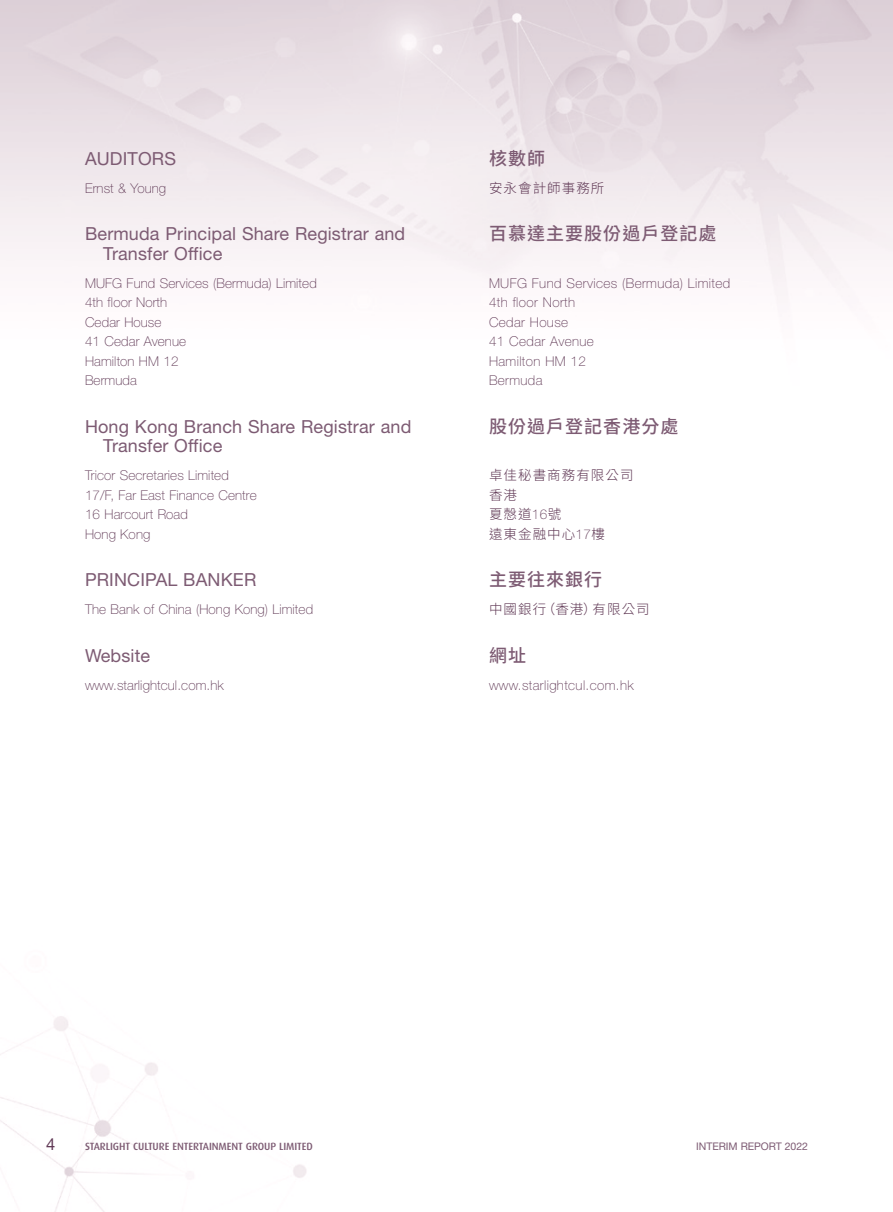
<style>
.page{position:relative;width:893px;height:1212px;background:#fff}
.page>*{position:absolute;margin:0;border:0;box-sizing:border-box;transform-origin:0 0}
.Heading_2{font:18px/19.5px "Helvetica Neue LT Std";letter-spacing:.01em;color:#7d5b73}
.C_Heading_2{font:500 18px "Source Han Sans TC";letter-spacing:.06em;color:#7d5b73}
.t1{font:16.5px "Helvetica Neue LT Std";color:#5e3653}
.Body_Text{font:100 13.5px "Helvetica Neue LT Std";letter-spacing:.01em;color:#5e3653}
.C_Body_Text{font:100 13.5px "Helvetica Neue LT Std";letter-spacing:.03em;color:#5e3653}
.C_Body_Text-2{font:300 13.5px "Source Han Sans TC";letter-spacing:.08em;color:#5e3653}
.t2{font:500 10.5px "Dax";letter-spacing:-.01em;color:#7d5b73}
.t3{font:10.5px "Helvetica Neue LT Std";letter-spacing:-.005em;color:#7d5b73}
.s1{font-family:"Helvetica Neue LT Std";font-weight:100}
</style>
<div class="page">
<p class="Heading_2" style="left:85px;top:148px;width:93px">AUDITORS</p>
<p class="Body_Text" style="left:85px;top:180px;width:83px">Ernst &amp; Young</p>
<p class="Heading_2" style="left:103px;top:224px;width:304px;text-indent:-18px">Bermuda Principal Share Registrar and<br>Transfer Office</p>
<p class="Body_Text" style="left:85px;top:275px;width:233px">MUFG Fund Services (Bermuda) Limited</p>
<p class="Body_Text" style="left:85px;top:295px;width:84px">4th floor North</p>
<p class="Body_Text" style="left:85px;top:314px;width:78px">Cedar House</p>
<p class="Body_Text" style="left:85px;top:334px;width:103px">41 Cedar Avenue</p>
<p class="Body_Text" style="left:85px;top:353px;width:95px">Hamilton HM 12</p>
<p class="Body_Text" style="left:85px;top:373px;width:53px">Bermuda</p>
<p class="Heading_2" style="left:103px;top:416px;width:310px;text-indent:-18px">Hong Kong Branch Share Registrar and<br>Transfer Office</p>
<p class="Body_Text" style="left:85px;top:468px;width:145px">Tricor Secretaries Limited</p>
<p class="Body_Text" style="left:85px;top:487px;width:173px">17/F, Far East Finance Centre</p>
<p class="Body_Text" style="left:85px;top:507px;width:104px">16 Harcourt Road</p>
<p class="Body_Text" style="left:85px;top:526px;width:67px">Hong Kong</p>
<p class="Heading_2" style="left:85px;top:570px;width:173px">PRINCIPAL BANKER</p>
<p class="Body_Text" style="left:85px;top:602px;width:230px">The Bank of China (Hong Kong) Limited</p>
<p class="Heading_2" style="left:85px;top:645px;width:67px">Website</p>
<p class="Body_Text" style="left:85px;top:677px;width:140px">www.starlightcul.com.hk</p>
<p class="C_Heading_2" style="left:489px;top:148px;width:58px">核數師</p>
<p class="C_Body_Text-2" style="left:489px;top:180px;width:117px">安永會計師事務所</p>
<p class="C_Heading_2" style="left:489px;top:223px;width:229px">百慕達主要股份過戶登記處</p>
<p class="C_Body_Text" style="left:489px;top:275px;width:243px">MUFG Fund Services (Bermuda) Limited</p>
<p class="C_Body_Text" style="left:489px;top:295px;width:87px">4th floor North</p>
<p class="C_Body_Text" style="left:489px;top:314px;width:81px">Cedar House</p>
<p class="C_Body_Text" style="left:489px;top:334px;width:106px">41 Cedar Avenue</p>
<p class="C_Body_Text" style="left:489px;top:353px;width:98px">Hamilton HM 12</p>
<p class="C_Body_Text" style="left:489px;top:373px;width:55px">Bermuda</p>
<p class="C_Heading_2" style="left:489px;top:416px;width:191px">股份過戶登記香港分處</p>
<p class="C_Body_Text-2" style="left:489px;top:468px;width:146px">卓佳秘書商務有限公司</p>
<p class="C_Body_Text-2" style="left:489px;top:487px;width:30px">香港</p>
<p class="C_Body_Text-2" style="left:489px;top:507px;width:74px">夏慤道<span class="s1">16</span>號</p>
<p class="C_Body_Text-2" style="left:489px;top:526px;width:117px">遠東金融中心<span class="s1">17</span>樓</p>
<p class="C_Heading_2" style="left:489px;top:569px;width:115px">主要往來銀行</p>
<p class="C_Body_Text-2" style="left:489px;top:602px;width:162px">中國銀行（香港）有限公司</p>
<p class="C_Heading_2" style="left:489px;top:645px;width:39px">網址</p>
<p class="C_Body_Text" style="left:489px;top:677px;width:146px">www.starlightcul.com.hk</p>
<p class="t1" style="left:46px;top:1134px;width:11px">4</p>
<p class="t2" style="left:85px;top:1140px;width:229px">STARLIGHT CULTURE ENTERTAINMENT GROUP LIMITED</p>
<p class="t3" style="left:696px;top:1140px;width:113px">INTERIM REPORT 2022</p>
</div>
